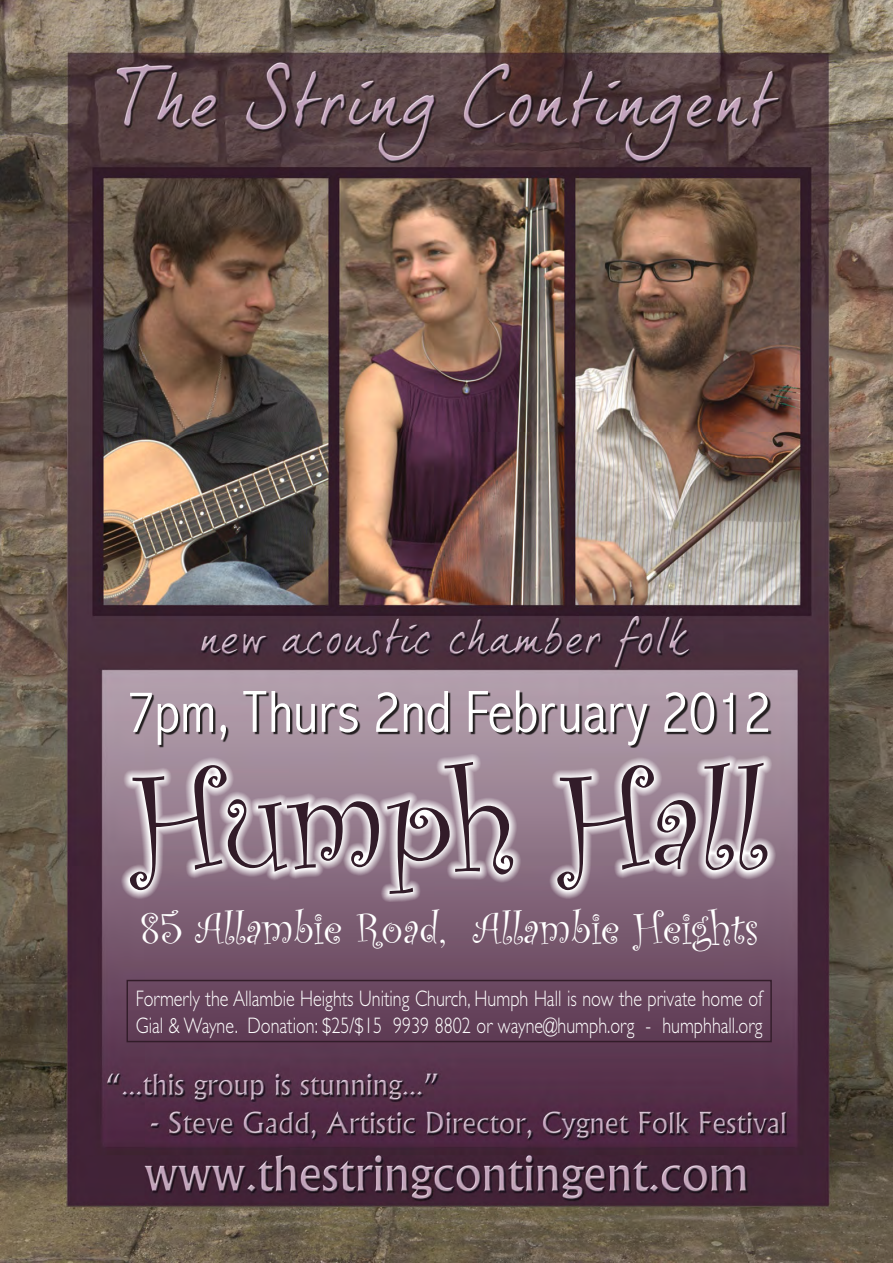
<style>
.page{position:relative;width:893px;height:1263px;background:#fff}
.page>*{position:absolute;margin:0;border:0;box-sizing:border-box;transform-origin:0 0}
.t1{font:139.5px "Curlz";color:#321c29}
.t2{font:300 condensed 60px "Abadi";color:#fff}
.t3{font:45px "Curlz";color:#fff}
.t4{font:300 22.5px/27px "Gill Sans";color:#fff;scale:.8 1}
</style>
<div class="page">
<img style="left:0;top:0;width:893px;height:1263px">
<svg style="left:121px;top:754px;width:655px;height:148px"></svg>
<svg style="left:131px;top:692px;width:640px;height:56px;background:#978490"></svg>
<div style="left:127px;top:980px;width:645px;height:62px;border:1px solid #321c29"></div>
<p class="t2" style="left:127px;top:677px;width:646px">7pm, Thurs 2nd February 2012</p>
<p class="t1" style="left:131px;top:723px;width:637px">Humph Hall</p>
<p class="t3" style="left:140px;top:897px;width:620px">85 Allambie Road, Allambie Heights</p>
<p class="t4" style="left:136px;top:985px;width:785px">Formerly the Allambie Heights Uniting Church, Humph Hall is now the private home of<br>Gial &amp; Wayne. Donation: $25/$15 9939 8802 or wayne@humph.org - humphhall.org</p>
</div>
